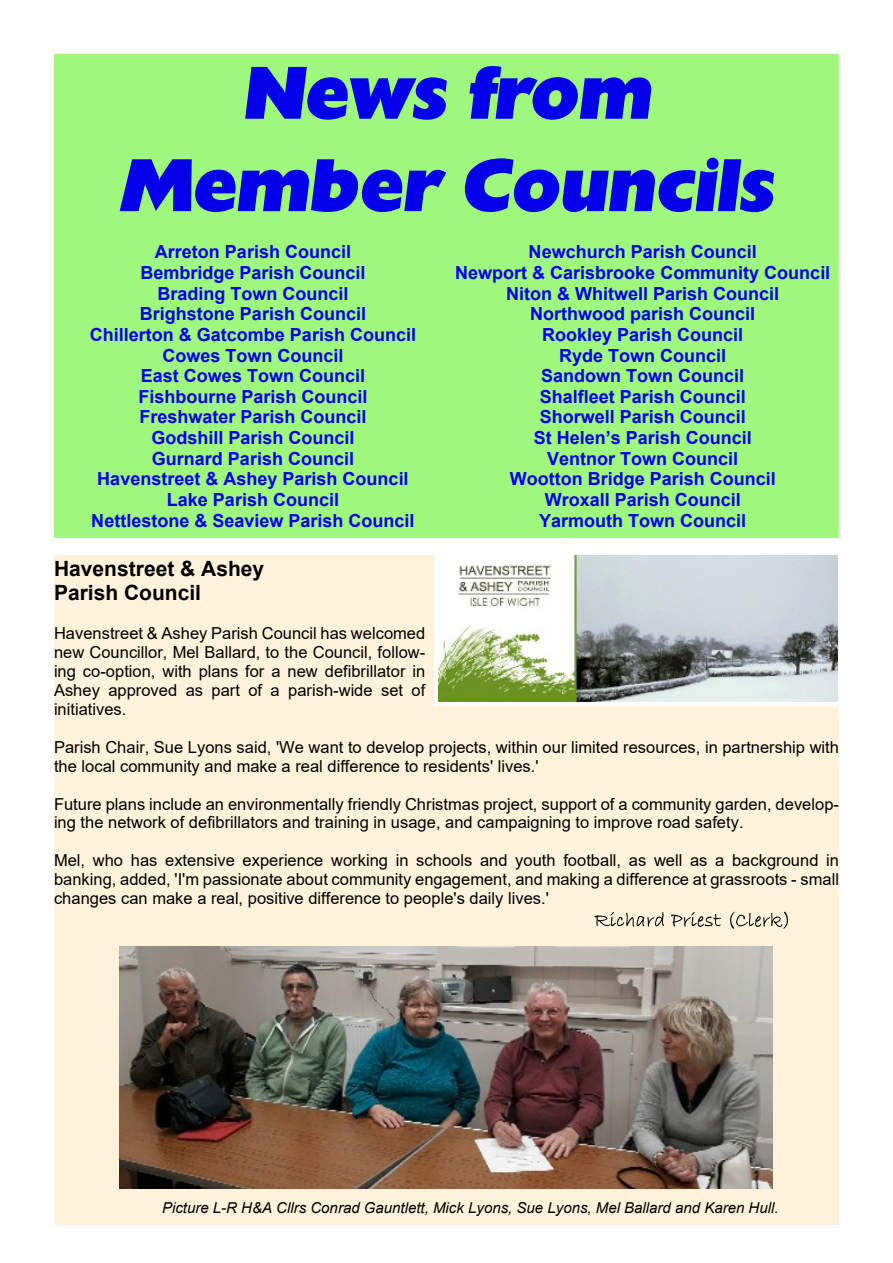
<style>
.page{position:relative;width:893px;height:1263px;background:#fff}
.page>*{position:absolute;margin:0;border:0;box-sizing:border-box;transform-origin:0 0}
.t1{font:italic 72px/92.4px "Chanson Heavy SF Bold";color:#0400e9;text-align:center}
.t2{font:700 21px/24.2px "Arial";color:#000}
.t3{font:700 18px/20.7px "Arial";color:#0400e9;text-align:center}
.t4{font:16.5px/18.9px "Arial";color:#000;text-align:justify}
.t5{font:italic 15px "Arial";color:#000}
</style>
<div class="page">
<div style="left:54px;top:54px;width:785px;height:200px;background:#9ef87d"></div>
<div style="left:54px;top:240px;width:398px;height:297px;background:#9ef87d"></div>
<div style="left:446px;top:240px;width:393px;height:297px;background:#9ef87d"></div>
<div style="left:54px;top:555px;width:785px;height:670px;background:#fff2da"></div>
<svg style="left:594px;top:912px;width:70px;height:14px"></svg>
<svg style="left:671px;top:912px;width:50px;height:15px"></svg>
<svg style="left:730px;top:912px;width:58px;height:17px"></svg>
<img style="left:119px;top:946px;width:653px;height:242px">
<svg style="left:434px;top:555px;width:405px;height:150px;background:#ebefe9"></svg>
<img style="left:439px;top:556px;width:398px;height:145px">
<h1 class="t1" style="left:120px;top:56px;width:655px">News from<br>Member Councils</h1>
<p class="t3" style="left:90px;top:243px;width:328px">Arreton Parish Council<br>Bembridge Parish Council<br>Brading Town Council<br>Brighstone Parish Council<br>Chillerton &amp; Gatcombe Parish Council<br>Cowes Town Council<br>East Cowes Town Council<br>Fishbourne Parish Council<br>Freshwater Parish Council<br>Godshill Parish Council<br>Gurnard Parish Council<br>Havenstreet &amp; Ashey Parish Council<br>Lake Parish Council<br>Nettlestone &amp; Seaview Parish Council</p>
<p class="t3" style="left:455px;top:243px;width:377px">Newchurch Parish Council<br>Newport &amp; Carisbrooke Community Council<br>Niton &amp; Whitwell Parish Council<br>Northwood parish Council<br>Rookley Parish Council<br>Ryde Town Council<br>Sandown Town Council<br>Shalfleet Parish Council<br>Shorwell Parish Council<br>St Helen’s Parish Council<br>Ventnor Town Council<br>Wootton Bridge Parish Council<br>Wroxall Parish Council<br>Yarmouth Town Council</p>
<p class="t2" style="left:54px;top:559px;width:212px">Havenstreet &amp; Ashey<br>Parish Council</p>
<p class="t4" style="left:54px;top:625px;width:373px">Havenstreet &amp; Ashey Parish Council has welcomed new Councillor, Mel Ballard, to the Council, follow&shy;ing co-option, with plans for a new defibrillator in Ashey approved as part of a parish-wide set of initiatives.</p>
<p class="t4" style="left:54px;top:739px;width:786px">Parish Chair, Sue Lyons said, 'We want to develop projects, within our limited resources, in partnership with the local community and make a real difference to residents' lives.'</p>
<p class="t4" style="left:54px;top:796px;width:786px">Future plans include an environmentally friendly Christmas project, support of a community garden, develop&shy;ing the network of defibrillators and training in usage, and campaigning to improve road safety.</p>
<p class="t4" style="left:54px;top:852px;width:786px">Mel, who has extensive experience working in schools and youth football, as well as a background in banking, added, 'I'm passionate about community engagement, and making a difference at grassroots - small changes can make a real, positive difference to people's daily lives.'</p>
<p class="t5" style="left:162px;top:1202px;width:618px">Picture L-R H&amp;A Cllrs Conrad Gauntlett, Mick Lyons, Sue Lyons, Mel Ballard and Karen Hull.</p>
</div>
